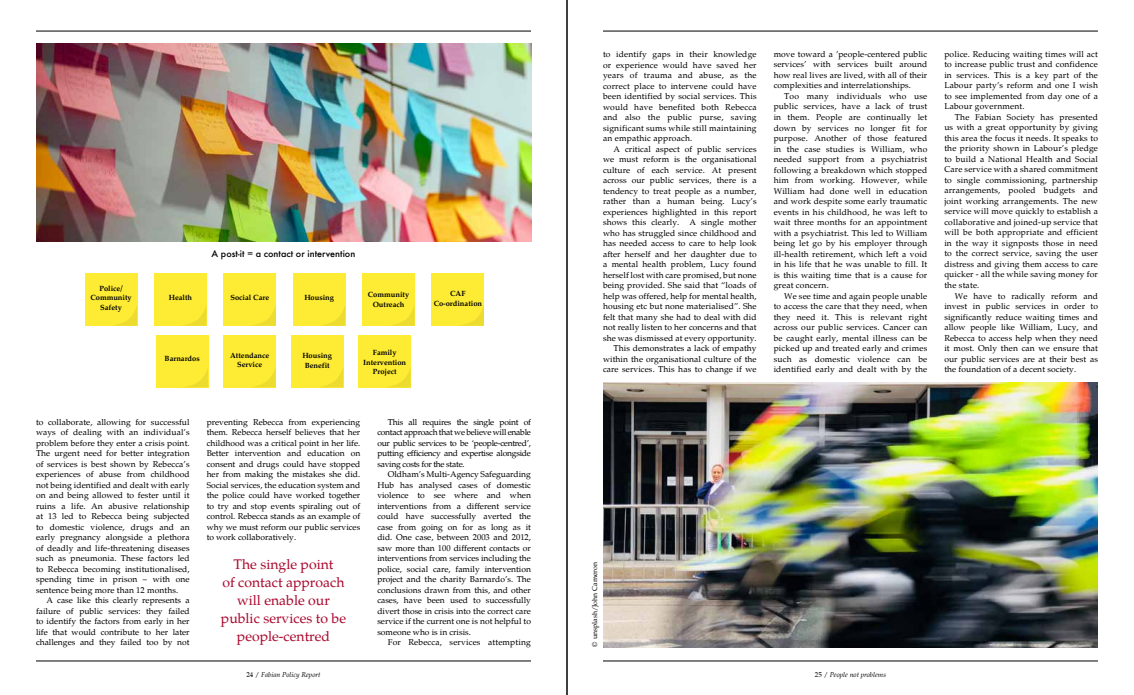
<style>
.page{position:relative;width:1134px;height:695px;background:#fff}
.page>*{position:absolute;margin:0;border:0;box-sizing:border-box;transform-origin:0 0}
.t1{font:14px/18px "Palatino";color:#aa0a2f;text-align:center}
.t2{font:500 9px "Futura";color:#000}
.t3{font:8.5px/10.5px "Palatino";letter-spacing:.01em;color:#000;text-align:justify}
.t4{font:700 7.5px/9.4px "Palatino";color:#000;text-align:center}
.t5{font:italic 7px "Palatino";color:#000}
.t6{font:7px "Palatino";color:#000}
.s1{font-style:normal}
</style>
<div class="page">
<hr style="left:36px;top:31px;width:495px;height:1px;background:#000">
<hr style="left:36px;top:660px;width:495px;height:1px;background:#000">
<hr style="left:603px;top:31px;width:495px;height:1px;background:#000">
<hr style="left:603px;top:660px;width:495px;height:1px;background:#000">
<img style="left:36px;top:43px;width:495px;height:198px">
<div style="left:85px;top:273px;width:52px;height:53px;background:#feec34"></div>
<svg style="left:114px;top:307px;width:23px;height:19px"></svg>
<div style="left:154px;top:273px;width:52px;height:53px;background:#feec34"></div>
<svg style="left:184px;top:308px;width:22px;height:18px"></svg>
<div style="left:156px;top:335px;width:52px;height:52px;background:#feec34"></div>
<svg style="left:187px;top:369px;width:21px;height:18px"></svg>
<div style="left:224px;top:273px;width:52px;height:53px;background:#feec34"></div>
<svg style="left:253px;top:306px;width:23px;height:20px"></svg>
<div style="left:224px;top:335px;width:52px;height:52px;background:#feec34"></div>
<svg style="left:254px;top:368px;width:22px;height:19px"></svg>
<div style="left:293px;top:273px;width:52px;height:53px;background:#feec34"></div>
<svg style="left:322px;top:307px;width:23px;height:19px"></svg>
<div style="left:291px;top:335px;width:52px;height:52px;background:#feec34"></div>
<svg style="left:322px;top:369px;width:21px;height:18px"></svg>
<div style="left:362px;top:273px;width:53px;height:53px;background:#feec34"></div>
<svg style="left:392px;top:308px;width:22px;height:18px"></svg>
<div style="left:359px;top:335px;width:52px;height:52px;background:#feec34"></div>
<svg style="left:390px;top:368px;width:21px;height:19px"></svg>
<div style="left:432px;top:273px;width:52px;height:53px;background:#feec34"></div>
<svg style="left:461px;top:306px;width:23px;height:20px"></svg>
<img style="left:603px;top:382px;width:495px;height:265px">
<hr style="left:566px;top:0;width:1px;height:694px;background:#000">
<p class="t4" style="left:90px;top:283px;width:43px">Police/<br>Community<br>Safety</p>
<p class="t4" style="left:169px;top:293px;width:25px">Health</p>
<p class="t2" style="left:212px;top:247px;width:145px">A post-it = a contact or intervention</p>
<p class="t4" style="left:230px;top:293px;width:40px">Social Care</p>
<p class="t4" style="left:304px;top:293px;width:31px">Housing</p>
<p class="t4" style="left:368px;top:290px;width:43px">Community<br>Outreach</p>
<p class="t4" style="left:165px;top:354px;width:37px">Barnardos</p>
<p class="t4" style="left:230px;top:350px;width:41px">Attendance<br>Service</p>
<p class="t4" style="left:302px;top:351px;width:31px">Housing<br>Benefit</p>
<p class="t4" style="left:363px;top:347px;width:45px">Family<br>Intervention<br>Project</p>
<p class="t4" style="left:434px;top:289px;width:50px">CAF<br>Co-ordination</p>
<p class="t3" style="left:603px;top:48px;width:155px">to identify gaps in their knowledge or experience would have saved her years of trauma and abuse, as the correct place to intervene could have been identified by social services. This would have benefited both Rebecca and also the public purse, saving significant sums while still maintaining an empathic approach.</p>
<p class="t3" style="left:603px;top:143px;width:155px;text-align:right">A critical aspect of public services we must reform is the organisational culture of each service. At present across our public services, there is a tendency to treat people as a number, rather than a human being. Lucy’s experiences highlighted in this report shows this clearly. A single mother who has struggled since childhood and has needed access to care to help look after herself and her daughter due to a mental health problem, Lucy found herself lost with care promised, but none being provided. She said that “loads of help was offered, help for mental health, housing etc but none materialised”. She felt that many she had to deal with did not really listen to her concerns and that she was dismissed at every opportunity.<br>This demonstrates a lack of empathy within the organisational culture of the care services. This has to change if we</p>
<p class="t3" style="left:774px;top:48px;width:155px">move toward a ’people-centered public services’ with services built around how real lives are lived, with all of their complexities and interrelationships.</p>
<p class="t3" style="left:774px;top:90px;width:155px;text-indent:10px">Too many individuals who use public services, have a lack of trust in them. People are continually let down by services no longer fit for purpose. Another of those featured in the case studies is William, who needed support from a psychiatrist following a breakdown which stopped him from working. However, while William had done well in education and work despite some early traumatic events in his childhood, he was left to wait three months for an appointment with a psychiatrist. This led to William being let go by his employer through ill-health retirement, which left a void in his life that he was unable to fill. It is this waiting time that is a cause for great concern.</p>
<p class="t3" style="left:774px;top:289px;width:155px;text-indent:10px">We see time and again people unable to access the care that they need, when they need it. This is relevant right across our public services. Cancer can be caught early, mental illness can be picked up and treated early and crimes such as domestic violence can be identified early and dealt with by the</p>
<p class="t3" style="left:944px;top:48px;width:155px">police. Reducing waiting times will act to increase public trust and confidence in services. This is a key part of the Labour party’s reform and one I wish to see implemented from day one of a Labour government.</p>
<p class="t3" style="left:944px;top:111px;width:155px;text-indent:10px">The Fabian Society has presented us with a great opportunity by giving this area the focus it needs. It speaks to the priority shown in Labour’s pledge to build a National Health and Social Care service with a shared commitment to single commissioning, partnership arrangements, pooled budgets and joint working arrangements. The new service will move quickly to establish a collaborative and joined-up service that will be both appropriate and efficient in the way it signposts those in need to the correct service, saving the user distress and giving them access to care quicker - all the while saving money for the state.</p>
<p class="t3" style="left:944px;top:289px;width:155px;text-indent:10px">We have to radically reform and invest in public services in order to significantly reduce waiting times and allow people like William, Lucy, and Rebecca to access help when they need it most. Only then can we ensure that our public services are at their best as the foundation of a decent society.</p>
<p class="t3" style="left:36px;top:416px;width:155px">to collaborate, allowing for successful ways of dealing with an individual’s problem before they enter a crisis point.<br>The urgent need for better integration of services is best shown by Rebecca’s experiences of abuse from childhood not being identified and dealt with early on and being allowed to fester until it ruins a life. An abusive relationship at 13 led to Rebecca being subjected to domestic violence, drugs and an early pregnancy alongside a plethora of deadly and life-threatening diseases such as pneumonia. These factors led to Rebecca becoming institutionalised, spending time in prison – with one sentence being more than 12 months.</p>
<p class="t3" style="left:36px;top:594px;width:155px;text-indent:10px">A case like this clearly represents a failure of public services: they failed to identify the factors from early in her life that would contribute to her later challenges and they failed too by not</p>
<p class="t3" style="left:207px;top:416px;width:155px">preventing Rebecca from experiencing them. Rebecca herself believes that her childhood was a critical point in her life.<br>Better intervention and education on consent and drugs could have stopped her from making the mistakes she did.<br>Social services, the education system and the police could have worked together to try and stop events spiraling out of control. Rebecca stands as an example of why we must reform our public services to work collaboratively.</p>
<h1 class="t1" style="left:221px;top:554px;width:127px">The single point<br>of contact approach will enable our public services to be people-centred</h1>
<p class="t3" style="left:377px;top:416px;width:155px;text-indent:10px">This all requires the single point of contact approach that we believe will enable our public services to be ‘people-centred’, putting efficiency and expertise alongside saving costs for the state.</p>
<p class="t3" style="left:377px;top:468px;width:155px;text-indent:10px">Oldham’s Multi-Agency Safeguarding Hub has analysed cases of domestic violence to see where and when interventions from a different service could have successfully averted the case from going on for as long as it did. One case, between 2003 and 2012, saw more than 100 different contacts or interventions from services including the police, social care, family intervention project and the charity Barnardo’s. The conclusions drawn from this, and other cases, have been used to successfully divert those in crisis into the correct care service if the current one is not helpful to someone who is in crisis.</p>
<p class="t3" style="left:388px;top:636px;width:145px">For Rebecca, services attempting</p>
<p class="t6" style="left:589px;top:646px;width:86px;rotate:-90deg">© unsplash/John Cameron</p>
<p class="t5" style="left:246px;top:668px;width:76px"><span class="s1">24 /</span> Fabian Policy Report</p>
<p class="t5" style="left:815px;top:668px;width:73px"><span class="s1">25 /</span> People not problems</p>
</div>
